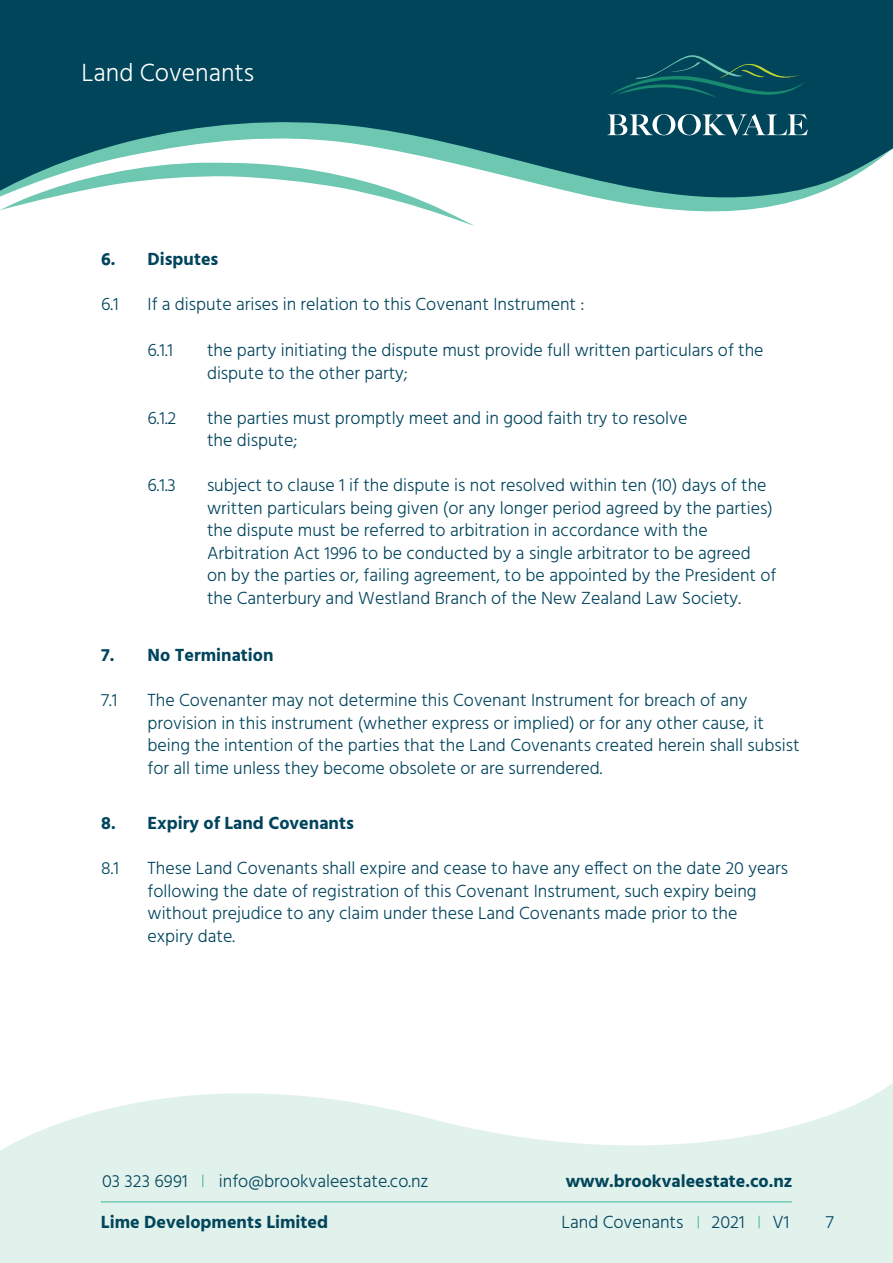
<style>
.page{position:relative;width:893px;height:1263px;background:#fff}
.page>*{position:absolute;margin:0;border:0;box-sizing:border-box;transform-origin:0 0}
.t1{font:300 25.5px "Hind";color:#fff}
.t2{font:300 18px/22.5px "Hind";color:#01445d}
.t3{font:700 18px "Hind";color:#01455a}
.t4{font:700 18px "Hind";color:#01445d}
.t5{font:300 18px "Hind";color:#01455a}
</style>
<div class="page">
<svg style="left:0;top:1083px;width:893px;height:180px;fill:#e1f1ec"></svg>
<hr style="left:101px;top:1201px;width:691px;height:1px;background:#6dc7b1">
<svg style="left:202px;top:1174px;width:1px;height:13px"></svg>
<svg style="left:758px;top:1216px;width:2px;height:12px"></svg>
<svg style="left:698px;top:1216px;width:1px;height:12px"></svg>
<div style="left:0;top:0;width:893px;height:118px;background:#01455a"></div>
<svg style="left:610px;top:54px;width:196px;height:44px;background:#08505d"></svg>
<svg style="left:607px;top:114px;width:201px;height:4px"></svg>
<svg style="left:0;top:118px;width:893px;height:108px"></svg>
<h1 class="t1" style="left:81px;top:56px;width:174px">Land Covenants</h1>
<p class="t4" style="left:101px;top:248px;width:16px">6.</p>
<p class="t2" style="left:101px;top:294px;width:19px">6.1</p>
<p class="t4" style="left:101px;top:644px;width:15px">7.</p>
<p class="t2" style="left:101px;top:690px;width:18px">7.1</p>
<p class="t4" style="left:101px;top:812px;width:16px">8.</p>
<p class="t2" style="left:101px;top:858px;width:19px">8.1</p>
<p class="t4" style="left:147px;top:248px;width:72px">Disputes</p>
<p class="t2" style="left:147px;top:294px;width:438px">If a dispute arises in relation to this Covenant Instrument :</p>
<p class="t2" style="left:147px;top:340px;width:27px">6.1.1</p>
<p class="t2" style="left:147px;top:408px;width:30px">6.1.2</p>
<p class="t2" style="left:147px;top:475px;width:30px">6.1.3</p>
<p class="t2" style="left:207px;top:340px;width:558px">the party initiating the dispute must provide full written particulars of the dispute to the other party;</p>
<p class="t2" style="left:207px;top:408px;width:482px">the parties must promptly meet and in good faith try to resolve the dispute;</p>
<p class="t2" style="left:207px;top:475px;width:571px">subject to clause 1 if the dispute is not resolved within ten (10) days of the written particulars being given (or any longer period agreed by the parties) the dispute must be referred to arbitration in accordance with the Arbitration Act 1996 to be conducted by a single arbitrator to be agreed<br>on by the parties or, failing agreement, to be appointed by the President of the Canterbury and Westland Branch of the New Zealand Law Society.</p>
<p class="t4" style="left:147px;top:644px;width:128px">No Termination</p>
<p class="t2" style="left:147px;top:690px;width:654px">The Covenanter may not determine this Covenant Instrument for breach of any provision in this instrument (whether express or implied) or for any other cause, it being the intention of the parties that the Land Covenants created herein shall subsist for all time unless they become obsolete or are surrendered.</p>
<p class="t4" style="left:147px;top:812px;width:208px">Expiry of Land Covenants</p>
<p class="t2" style="left:147px;top:858px;width:642px">These Land Covenants shall expire and cease to have any effect on the date 20 years following the date of registration of this Covenant Instrument, such expiry being without prejudice to any claim under these Land Covenants made prior to the<br>expiry date.</p>
<p class="t5" style="left:102px;top:1169px;width:87px">03 323 6991</p>
<p class="t5" style="left:219px;top:1169px;width:211px">info@brookvaleestate.co.nz</p>
<p class="t3" style="left:101px;top:1211px;width:229px">Lime Developments Limited</p>
<p class="t3" style="left:566px;top:1170px;width:228px">www.brookvaleestate.co.nz</p>
<p class="t2" style="left:561px;top:1211px;width:123px">Land Covenants</p>
<p class="t2" style="left:712px;top:1211px;width:35px">2021</p>
<p class="t2" style="left:772px;top:1211px;width:18px">V1</p>
<p class="t2" style="left:826px;top:1211px;width:9px">7</p>
</div>
